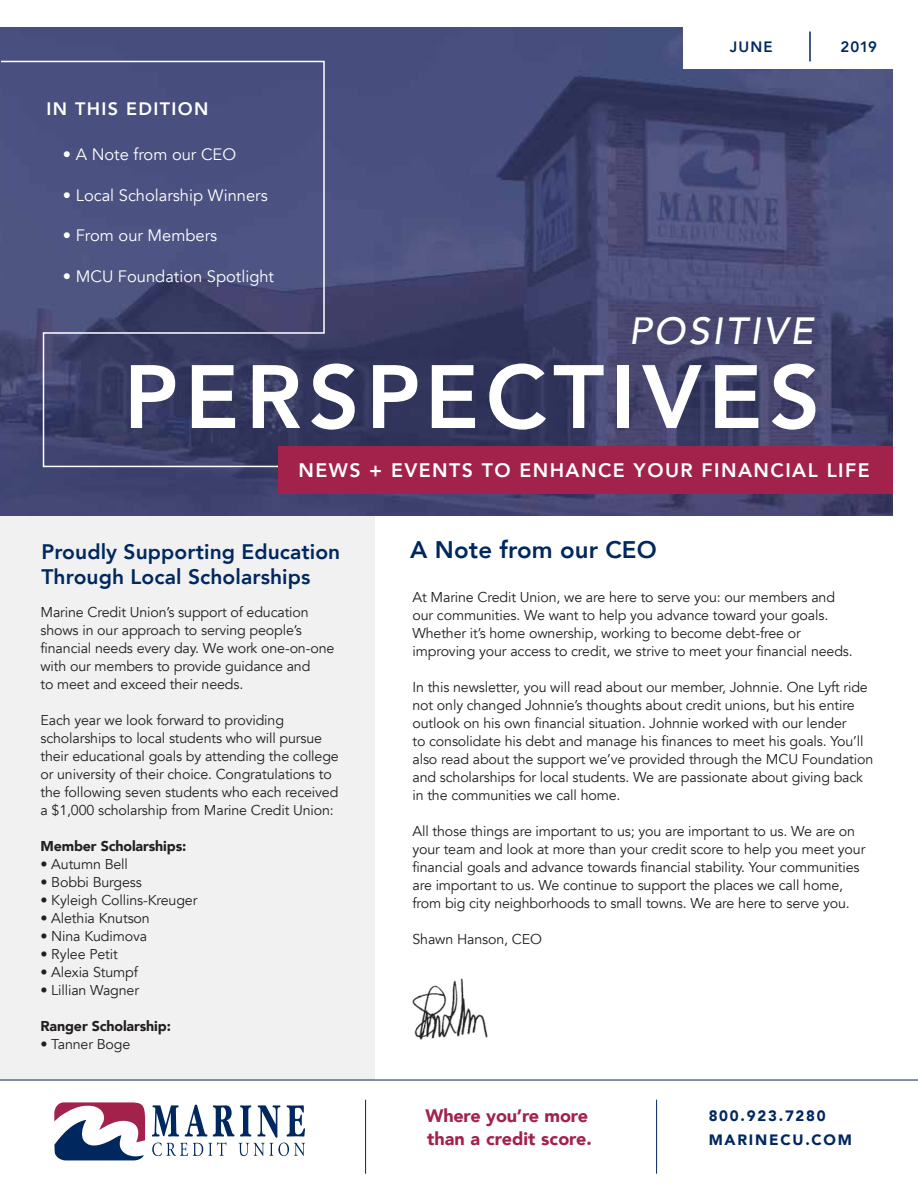
<style>
.page{position:relative;width:918px;height:1188px;background:#fff}
.page>*{position:absolute;margin:0;border:0;box-sizing:border-box;transform-origin:0 0}
.t1{font:800 88.8px "Avenir";letter-spacing:.075em;color:#fff}
.t2{font:italic 500 37.95px "Avenir";letter-spacing:.075em;color:#fff}
.t3{font:800 24px "Avenir";letter-spacing:.005em;color:#00285e}
.t4{font:800 21px/25.2px "Avenir";letter-spacing:.005em;color:#00285e}
.t5{font:800 19.5px "Avenir";letter-spacing:.075em;color:#fff}
.t6{font:900 18px/22.5px "Avenir";letter-spacing:-.01em;color:#a2224c}
.t7{font:800 18px "Avenir";letter-spacing:.075em;color:#fff}
.t8{font:16.5px "Avenir";color:#fff}
.t9{font:900 15px/24.6px "Avenir";letter-spacing:.12em;color:#00285e}
.t10{font:800 15px "Avenir";letter-spacing:.075em;color:#00285e}
.t11{font:14.25px/18px "Avenir";letter-spacing:-.01em;color:#231f20}
.t12{font:900 14.25px "Avenir";letter-spacing:-.01em;color:#231f20}
</style>
<div class="page">
<div style="left:0;top:508px;width:374px;height:572px;background:#f1f1f2"></div>
<img style="left:412px;top:978px;width:76px;height:61px">
<img style="left:0;top:27px;width:892px;height:488px">
<div style="left:684px;top:22px;width:210px;height:47px;background:#fff"></div>
<hr style="left:809px;top:31px;width:2px;height:30px;background:#00285e">
<svg style="left:0;top:60px;width:893px;height:408px;background:#454974"></svg>
<div style="left:278px;top:446px;width:615px;height:48px;background:#a2224c"></div>
<hr style="left:365px;top:1100px;width:1px;height:74px;background:#00285e">
<hr style="left:656px;top:1100px;width:1px;height:74px;background:#00285e">
<svg style="left:152px;top:1105px;width:153px;height:51px"></svg>
<svg style="left:54px;top:1102px;width:91px;height:58px"></svg>
<hr style="left:0;top:1080px;width:918px;height:1px;background:#00285e">
<p class="t7" style="left:46px;top:95px;width:164px">IN THIS EDITION</p>
<p class="t8" style="left:63px;top:145px;width:175px">• A Note from our CEO</p>
<p class="t8" style="left:63px;top:185px;width:206px">• Local Scholarship Winners</p>
<p class="t8" style="left:63px;top:226px;width:156px">• From our Members</p>
<p class="t8" style="left:63px;top:266px;width:213px">• MCU Foundation Spotlight</p>
<p class="t10" style="left:730px;top:35px;width:44px">JUNE</p>
<p class="t10" style="left:841px;top:35px;width:38px">2019</p>
<h2 class="t2" style="left:629px;top:308px;width:186px">POSITIVE</h2>
<h1 class="t1" style="left:124px;top:328px;width:698px">PERSPECTIVES</h1>
<h3 class="t5" style="left:298px;top:455px;width:573px">NEWS + EVENTS TO ENHANCE YOUR FINANCIAL LIFE</h3>
<h3 class="t4" style="left:41px;top:539px;width:300px">Proudly Supporting Education<br>Through Local Scholarships</h3>
<p class="t11" style="left:40px;top:603px;width:295px">Marine Credit Union’s support of education shows in our approach to serving people’s financial needs every day. We work one-on-one with our members to provide guidance and<br>to meet and exceed their needs.</p>
<p class="t11" style="left:40px;top:711px;width:300px">Each year we look forward to providing scholarships to local students who will pursue their educational goals by attending the college or university of their choice. Congratulations to the following seven students who each received a $1,000 scholarship from Marine Credit Union:</p>
<p class="t12" style="left:40px;top:834px;width:147px">Member Scholarships:</p>
<p class="t11" style="left:40px;top:855px;width:89px">• Autumn Bell</p>
<p class="t11" style="left:40px;top:873px;width:103px">• Bobbi Burgess</p>
<p class="t11" style="left:40px;top:891px;width:159px">• Kyleigh Collins-Kreuger</p>
<p class="t11" style="left:40px;top:909px;width:111px">• Alethia Knutson</p>
<p class="t11" style="left:40px;top:927px;width:108px">• Nina Kudimova</p>
<p class="t11" style="left:40px;top:945px;width:79px">• Rylee Petit</p>
<p class="t11" style="left:40px;top:963px;width:99px">• Alexia Stumpf</p>
<p class="t11" style="left:40px;top:981px;width:100px">• Lillian Wagner</p>
<p class="t12" style="left:40px;top:1014px;width:132px">Ranger Scholarship:</p>
<p class="t11" style="left:40px;top:1035px;width:91px">• Tanner Boge</p>
<h3 class="t3" style="left:410px;top:531px;width:248px">A Note from our CEO</h3>
<p class="t11" style="left:412px;top:588px;width:442px">At Marine Credit Union, we are here to serve you: our members and our communities. We want to help you advance toward your goals.<br>Whether it’s home ownership, working to become debt-free or improving your access to credit, we strive to meet your financial needs.</p>
<p class="t11" style="left:412px;top:678px;width:462px">In this newsletter, you will read about our member, Johnnie. One Lyft ride not only changed Johnnie’s thoughts about credit unions, but his entire outlook on his own financial situation. Johnnie worked with our lender<br>to consolidate his debt and manage his finances to meet his goals. You’ll also read about the support we’ve provided through the MCU Foundation and scholarships for local students. We are passionate about giving back in the communities we call home.</p>
<p class="t11" style="left:412px;top:822px;width:454px">All those things are important to us; you are important to us. We are on your team and look at more than your credit score to help you meet your financial goals and advance towards financial stability. Your communities are important to us. We continue to support the places we call home, from big city neighborhoods to small towns. We are here to serve you.</p>
<p class="t11" style="left:412px;top:930px;width:131px">Shawn Hanson, CEO</p>
<p class="t6" style="left:426px;top:1104px;width:168px">Where you’re more than a credit score.</p>
<p class="t9" style="left:709px;top:1103px;width:145px">800.923.7280<br>MARINECU.COM</p>
</div>
